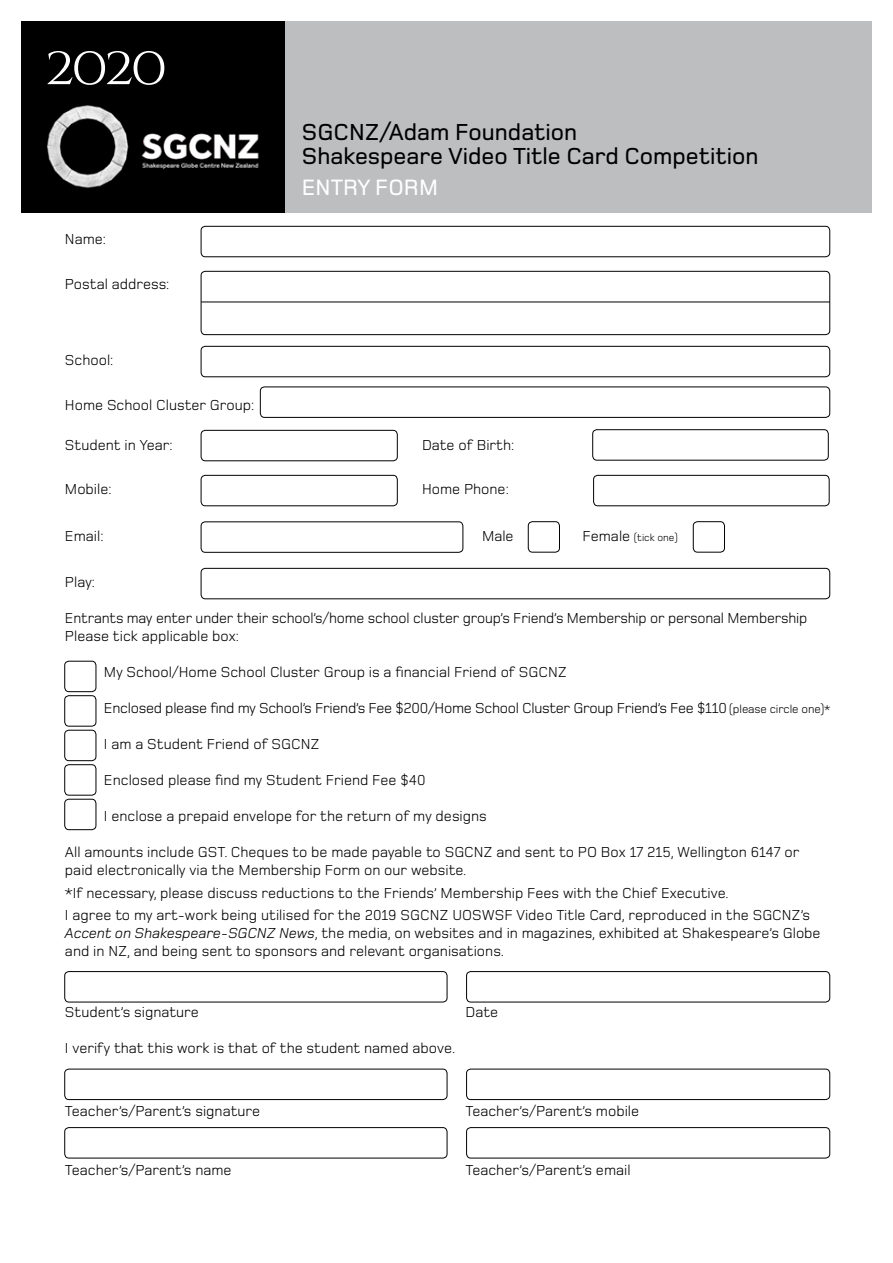
<style>
.page{position:relative;width:893px;height:1263px;background:#fff}
.page>*{position:absolute;margin:0;border:0;box-sizing:border-box;transform-origin:0 0}
.t1{font:54px "Cinzel Decorative";color:#fff}
.t2{font:500 24px/24px "Foundry Monoline";color:#000}
.t3{font:500 23.1px "Foundry Monoline";color:#fff}
.t4{font:15px/18px "Foundry Monoline";color:#000}
.t5{font:15px "Foundry Monoline";letter-spacing:-.02em;color:#000}
.t6{font:10.5px "Foundry Monoline";color:#000}
.s1{font-size:15px}
.s2{font-size:12px}
.s3{font-style:italic}
</style>
<div class="page">
<div style="left:201px;top:226px;width:629px;height:31px;border:1px solid #000;border-radius:4px"></div>
<div style="left:201px;top:271px;width:629px;height:64px;border:1px solid #000;border-radius:4px"></div>
<hr style="left:201px;top:302px;width:629px;height:1px;background:#000">
<div style="left:201px;top:346px;width:629px;height:31px;border:1px solid #000;border-radius:4px"></div>
<div style="left:260px;top:387px;width:570px;height:31px;border:1px solid #000;border-radius:4px"></div>
<div style="left:201px;top:430px;width:196px;height:31px;border:1px solid #000;border-radius:4px"></div>
<div style="left:592px;top:429px;width:236px;height:31px;border:1px solid #000;border-radius:4px"></div>
<div style="left:201px;top:475px;width:196px;height:31px;border:1px solid #000;border-radius:4px"></div>
<div style="left:593px;top:475px;width:236px;height:31px;border:1px solid #000;border-radius:4px"></div>
<div style="left:528px;top:521px;width:32px;height:31px;border:1px solid #000;border-radius:4px"></div>
<div style="left:693px;top:521px;width:32px;height:31px;border:1px solid #000;border-radius:4px"></div>
<div style="left:65px;top:661px;width:31px;height:31px;border:1px solid #000;border-radius:4px"></div>
<div style="left:65px;top:695px;width:31px;height:31px;border:1px solid #000;border-radius:4px"></div>
<div style="left:65px;top:730px;width:31px;height:31px;border:1px solid #000;border-radius:4px"></div>
<div style="left:65px;top:764px;width:31px;height:31px;border:1px solid #000;border-radius:4px"></div>
<div style="left:65px;top:971px;width:382px;height:31px;border:1px solid #000;border-radius:4px"></div>
<div style="left:466px;top:971px;width:364px;height:31px;border:1px solid #000;border-radius:4px"></div>
<div style="left:65px;top:1069px;width:382px;height:31px;border:1px solid #000;border-radius:4px"></div>
<div style="left:466px;top:1069px;width:364px;height:31px;border:1px solid #000;border-radius:4px"></div>
<div style="left:65px;top:1127px;width:382px;height:31px;border:1px solid #000;border-radius:4px"></div>
<div style="left:466px;top:1127px;width:364px;height:31px;border:1px solid #000;border-radius:4px"></div>
<div style="left:201px;top:568px;width:629px;height:31px;border:1px solid #000;border-radius:4px"></div>
<div style="left:201px;top:522px;width:262px;height:30px;border:1px solid #000;border-radius:4px"></div>
<div style="left:65px;top:799px;width:31px;height:31px;border:1px solid #000;border-radius:4px"></div>
<div style="left:21px;top:21px;width:851px;height:192px;background:#bcbec0"></div>
<div style="left:21px;top:21px;width:264px;height:192px;background:#000"></div>
<img style="left:47px;top:105px;width:212px;height:83px">
<h1 class="t1" style="left:44px;top:33px;width:124px">2020</h1>
<p class="t4" style="left:65px;top:230px;width:43px">Name:</p>
<p class="t4" style="left:65px;top:275px;width:106px">Postal address:</p>
<h2 class="t2" style="left:302px;top:120px;width:458px">SGCNZ/Adam Foundation<br>Shakespeare Video Title Card Competition</h2>
<h3 class="t3" style="left:302px;top:175px;width:138px">ENTRY FORM</h3>
<p class="t4" style="left:65px;top:351px;width:50px">School:</p>
<p class="t4" style="left:65px;top:396px;width:191px">Home School Cluster Group:</p>
<p class="t4" style="left:65px;top:436px;width:109px">Student in Year:</p>
<p class="t4" style="left:422px;top:436px;width:94px">Date of Birth:</p>
<p class="t4" style="left:65px;top:480px;width:48px">Mobile:</p>
<p class="t4" style="left:422px;top:480px;width:88px">Home Phone:</p>
<p class="t4" style="left:65px;top:527px;width:40px">Email:</p>
<p class="t4" style="left:482px;top:527px;width:33px">Male</p>
<p class="t6" style="left:582px;top:532px;width:97px"><span class="s1">Female</span> (tick one)</p>
<p class="t4" style="left:65px;top:573px;width:32px">Play:</p>
<p class="t4" style="left:65px;top:609px;width:744px">Entrants may enter under their school’s/home school cluster group’s Friend’s Membership or personal Membership<br>Please tick applicable box:</p>
<p class="t4" style="left:104px;top:663px;width:464px">My School/Home School Cluster Group is a financial Friend of SGCNZ</p>
<p class="t5" style="left:104px;top:700px;width:728px">Enclosed please find my School’s Friend’s Fee $200/Home School Cluster Group Friend’s Fee $110 <span class="s2">(please circle one)*</span></p>
<p class="t4" style="left:104px;top:735px;width:217px">I am a Student Friend of SGCNZ</p>
<p class="t4" style="left:104px;top:771px;width:323px">Enclosed please find my Student Friend Fee $40</p>
<p class="t4" style="left:104px;top:807px;width:384px">I enclose a prepaid envelope for the return of my designs</p>
<p class="t4" style="left:65px;top:843px;width:736px">All amounts include GST. Cheques to be made payable to SGCNZ and sent to PO Box 17 215, Wellington 6147 or paid electronically via the Membership Form on our website.</p>
<p class="t4" style="left:65px;top:881px;width:747px;line-height:22.2px">*If necessary, please discuss reductions to the Friends’ Membership Fees with the Chief Executive.<br>I agree to my art-work being utilised for the 2019 SGCNZ UOSWSF Video Title Card, reproduced in the SGCNZ’s</p>
<p class="t4" style="left:65px;top:924px;width:757px"><span class="s3">Accent on Shakespeare-SGCNZ News</span>, the media, on websites and in magazines, exhibited at Shakespeare’s Globe and in NZ, and being sent to sponsors and relevant organisations.</p>
<p class="t4" style="left:65px;top:1003px;width:135px">Student’s signature</p>
<p class="t4" style="left:465px;top:1003px;width:34px">Date</p>
<p class="t4" style="left:65px;top:1039px;width:392px">I verify that this work is that of the student named above.</p>
<p class="t4" style="left:65px;top:1102px;width:197px">Teacher’s/Parent’s signature</p>
<p class="t4" style="left:465px;top:1102px;width:175px">Teacher’s/Parent’s mobile</p>
<p class="t4" style="left:65px;top:1161px;width:168px">Teacher’s/Parent’s name</p>
<p class="t4" style="left:465px;top:1161px;width:167px">Teacher’s/Parent’s email</p>
</div>
